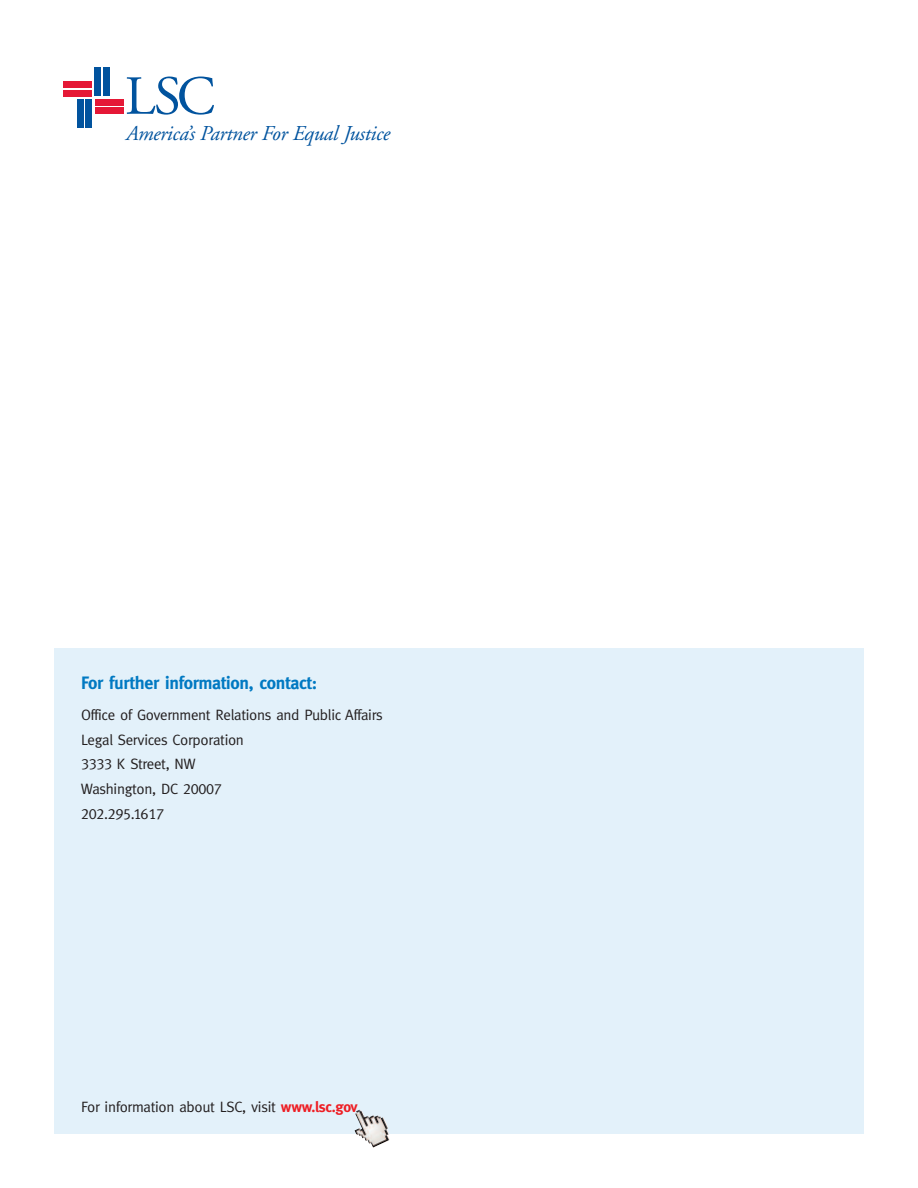
<style>
.page{position:relative;width:918px;height:1188px;background:#fff}
.page>*{position:absolute;margin:0;border:0;box-sizing:border-box;transform-origin:0 0}
.t1{font:italic 21.15px "Adobe Garamond";letter-spacing:-.015em;color:#01539e}
.t2{font:700 18px "Meta";letter-spacing:-.015em;color:#0079c2}
.t3{font:15px/24.8px "Meta";letter-spacing:-.02em;color:#231f20}
.t4{font:15px "Meta Caps";letter-spacing:-.02em;color:#231f20}
.s1{font-family:"Meta Caps"}
.s2{font-weight:700;color:#ee1e24}
</style>
<div class="page">
<div style="left:54px;top:648px;width:810px;height:486px;background:#e3f1fa"></div>
<div style="left:77px;top:99px;width:6px;height:29px;background:#01539e"></div>
<div style="left:86px;top:99px;width:6px;height:29px;background:#01539e"></div>
<div style="left:95px;top:68px;width:6px;height:28px;background:#01539e"></div>
<div style="left:103px;top:68px;width:6px;height:28px;background:#01539e"></div>
<div style="left:63px;top:90px;width:29px;height:6px;background:#e51836"></div>
<div style="left:63px;top:81px;width:29px;height:7px;background:#e51836"></div>
<div style="left:95px;top:108px;width:28px;height:6px;background:#e51836"></div>
<div style="left:95px;top:99px;width:28px;height:6px;background:#e51836"></div>
<svg style="left:127px;top:77px;width:87px;height:38px"></svg>
<img style="left:355px;top:1109px;width:35px;height:39px">
<h1 class="t1" style="left:126px;top:125px;width:266px">America’s Partner For Equal Justice</h1>
<p class="t2" style="left:81px;top:673px;width:238px">For further information, contact:</p>
<p class="t3" style="left:81px;top:702px;width:303px">Office of Government Relations and Public Affairs<br>Legal Services Corporation<br><span class="s1">3333</span> K Street, NW<br>Washington, DC <span class="s1">20007</span></p>
<p class="t4" style="left:81px;top:805px;width:85px">202.295.1617</p>
<p class="t3" style="left:81px;top:1095px;width:278px">For information about LSC, visit <span class="s2">www.lsc.gov</span></p>
</div>
